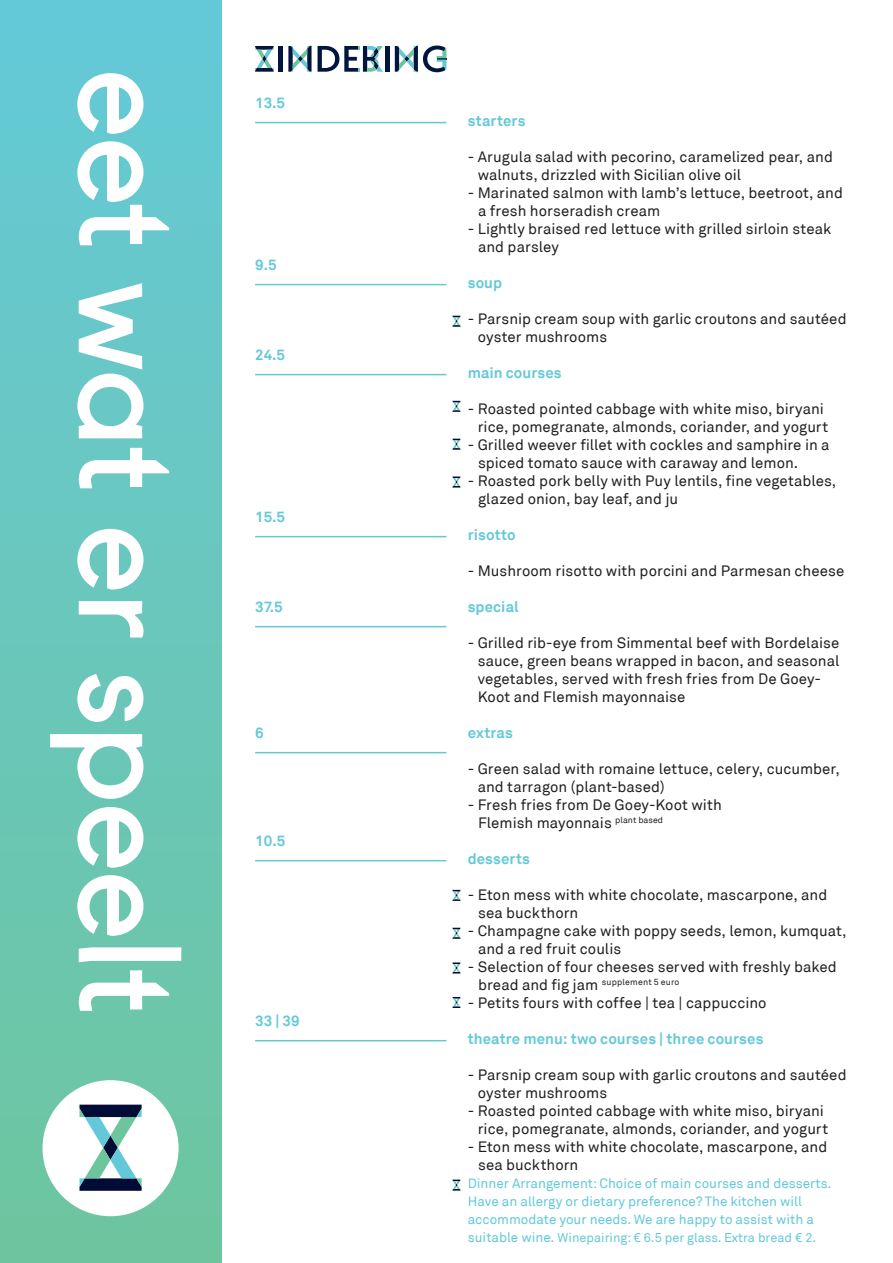
<style>
.page{position:relative;width:893px;height:1263px;background:#fff}
.page>*{position:absolute;margin:0;border:0;box-sizing:border-box;transform-origin:0 0}
.Eet_wat_er_speelt{font:135px "Fugue";color:#fff}
.Gerecht_omschrijving{font:15px/18px "Akkurat";color:#231f20}
.Gerechtnaam{font:700 15px "Akkurat";letter-spacing:.005em;color:#63c9d8}
.Prijs{font:700 15px "Akkurat";color:#63c9d8}
.Allergie_of_dieeetwens{font:13.5px/18px "Akkurat";color:#63c9d8}
.Allergie_of_dieeetwens-2{font:12.75px "Akkurat";color:#63c9d8}
.Gerecht_omschrijving-2{font:8.7px "Akkurat";letter-spacing:.02em;color:#231f20}
.s1{font-size:15px}
.s2{font-size:13.5px}
</style>
<div class="page">
<div style="left:0;top:0;width:221px;height:1263px;background:linear-gradient(to bottom,#64c9d8,#6ec59f)"></div>
<hr style="left:279px;top:46px;width:4px;height:26px;background:#001640">
<hr style="left:385px;top:46px;width:4px;height:26px;background:#001640">
<svg style="left:255px;top:46px;width:19px;height:26px"></svg>
<svg style="left:288px;top:45px;width:24px;height:28px"></svg>
<svg style="left:318px;top:46px;width:65px;height:26px"></svg>
<svg style="left:395px;top:45px;width:51px;height:28px"></svg>
<div style="left:43px;top:1080px;width:136px;height:136px;background:#fff;border-radius:50%"></div>
<svg style="left:79px;top:1104px;width:63px;height:87px"></svg>
<svg style="left:452px;top:889px;width:9px;height:12px"></svg>
<svg style="left:452px;top:927px;width:9px;height:12px"></svg>
<svg style="left:452px;top:962px;width:9px;height:12px"></svg>
<svg style="left:452px;top:997px;width:9px;height:11px"></svg>
<svg style="left:452px;top:400px;width:9px;height:12px"></svg>
<svg style="left:452px;top:438px;width:9px;height:12px"></svg>
<svg style="left:452px;top:476px;width:9px;height:12px"></svg>
<svg style="left:452px;top:315px;width:9px;height:12px"></svg>
<svg style="left:452px;top:1179px;width:9px;height:12px"></svg>
<hr style="left:255px;top:122px;width:191px;height:1px;background:#63c9d8">
<hr style="left:255px;top:284px;width:191px;height:1px;background:#63c9d8">
<hr style="left:255px;top:374px;width:191px;height:1px;background:#63c9d8">
<hr style="left:255px;top:536px;width:191px;height:1px;background:#63c9d8">
<hr style="left:255px;top:626px;width:191px;height:1px;background:#63c9d8">
<hr style="left:255px;top:752px;width:191px;height:1px;background:#63c9d8">
<hr style="left:255px;top:860px;width:191px;height:1px;background:#63c9d8">
<hr style="left:255px;top:1040px;width:191px;height:1px;background:#63c9d8">
<p class="Eet_wat_er_speelt" style="left:234px;top:69px;width:947px;rotate:90deg">eet wat er speelt</p>
<p class="Prijs" style="left:255px;top:93px;width:32px">13.5</p>
<p class="Prijs" style="left:255px;top:255px;width:23px">9.5</p>
<p class="Prijs" style="left:255px;top:345px;width:32px">24.5</p>
<p class="Prijs" style="left:255px;top:507px;width:32px">15.5</p>
<p class="Prijs" style="left:255px;top:597px;width:29px">37.5</p>
<p class="Prijs" style="left:255px;top:723px;width:10px">6</p>
<p class="Prijs" style="left:255px;top:831px;width:32px">10.5</p>
<p class="Prijs" style="left:255px;top:1011px;width:46px">33 | 39</p>
<p class="Gerechtnaam" style="left:468px;top:111px;width:59px">starters</p>
<p class="Gerecht_omschrijving" style="left:478px;top:148px;width:357px;text-indent:-10px">- Arugula salad with pecorino, caramelized pear, and walnuts, drizzled with Sicilian olive oil</p>
<p class="Gerecht_omschrijving" style="left:468px;top:184px;width:377px">- Marinated salmon with lamb’s lettuce, beetroot, and</p>
<p class="Gerecht_omschrijving" style="left:478px;top:202px;width:184px">a fresh horseradish cream</p>
<p class="Gerecht_omschrijving" style="left:468px;top:220px;width:365px">- Lightly braised red lettuce with grilled sirloin steak</p>
<p class="Gerecht_omschrijving" style="left:478px;top:238px;width:82px">and parsley</p>
<p class="Gerechtnaam" style="left:468px;top:273px;width:36px">soup</p>
<p class="Gerecht_omschrijving" style="left:478px;top:310px;width:370px;text-indent:-10px">- Parsnip cream soup with garlic croutons and sautéed oyster mushrooms</p>
<p class="Gerechtnaam" style="left:468px;top:363px;width:96px">main courses</p>
<p class="Gerecht_omschrijving" style="left:468px;top:400px;width:362px;text-align:right">- Roasted pointed cabbage with white miso, biryani rice, pomegranate, almonds, coriander, and yogurt</p>
<p class="Gerecht_omschrijving" style="left:468px;top:436px;width:363px">- Grilled weever fillet with cockles and samphire in a</p>
<p class="Gerecht_omschrijving" style="left:478px;top:454px;width:322px">spiced tomato sauce with caraway and lemon.</p>
<p class="Gerecht_omschrijving" style="left:468px;top:472px;width:370px">- Roasted pork belly with Puy lentils, fine vegetables,</p>
<p class="Gerecht_omschrijving" style="left:478px;top:490px;width:202px">glazed onion, bay leaf, and ju</p>
<p class="Gerechtnaam" style="left:468px;top:525px;width:49px">risotto</p>
<p class="Gerecht_omschrijving" style="left:468px;top:562px;width:378px">- Mushroom risotto with porcini and Parmesan cheese</p>
<p class="Gerechtnaam" style="left:468px;top:597px;width:52px">special</p>
<p class="Gerecht_omschrijving" style="left:478px;top:634px;width:363px;text-indent:-10px">- Grilled rib-eye from Simmental beef with Bordelaise sauce, green beans wrapped in bacon, and seasonal vegetables, served with fresh fries from De Goey-Koot and Flemish mayonnaise</p>
<p class="Gerechtnaam" style="left:468px;top:723px;width:47px">extras</p>
<p class="Gerecht_omschrijving" style="left:478px;top:760px;width:364px;text-indent:-10px">- Green salad with romaine lettuce, celery, cucumber, and tarragon (plant-based)</p>
<p class="Gerecht_omschrijving" style="left:468px;top:796px;width:256px">- Fresh fries from De Goey-Koot with</p>
<p class="Gerecht_omschrijving" style="left:478px;top:814px;width:186px">Flemish mayonnais <sup>plant</sup> <sup>based</sup></p>
<p class="Gerechtnaam" style="left:468px;top:849px;width:64px">desserts</p>
<p class="Gerecht_omschrijving" style="left:468px;top:886px;width:361px">- Eton mess with white chocolate, mascarpone, and</p>
<p class="Gerecht_omschrijving" style="left:478px;top:904px;width:102px">sea buckthorn</p>
<p class="Gerecht_omschrijving" style="left:468px;top:922px;width:380px">- Champagne cake with poppy seeds, lemon, kumquat,</p>
<p class="Gerecht_omschrijving" style="left:478px;top:940px;width:145px">and a red fruit coulis</p>
<p class="Gerecht_omschrijving" style="left:468px;top:958px;width:371px">- Selection of four cheeses served with freshly baked</p>
<p class="Gerecht_omschrijving-2" style="left:478px;top:977px;width:203px"><span class="s1">bread and fig jam</span> supplement 5 euro</p>
<p class="Gerecht_omschrijving" style="left:468px;top:994px;width:300px">- Petits fours with coffee | tea | cappuccino</p>
<p class="Gerechtnaam" style="left:468px;top:1029px;width:297px">theatre menu: two courses | three courses</p>
<p class="Gerecht_omschrijving" style="left:478px;top:1066px;width:370px;text-indent:-10px">- Parsnip cream soup with garlic croutons and sautéed oyster mushrooms</p>
<p class="Gerecht_omschrijving" style="left:468px;top:1102px;width:362px;text-align:right">- Roasted pointed cabbage with white miso, biryani rice, pomegranate, almonds, coriander, and yogurt</p>
<p class="Gerecht_omschrijving" style="left:468px;top:1138px;width:361px">- Eton mess with white chocolate, mascarpone, and</p>
<p class="Gerecht_omschrijving" style="left:478px;top:1156px;width:102px">sea buckthorn</p>
<p class="Allergie_of_dieeetwens" style="left:468px;top:1175px;width:365px">Dinner Arrangement: Choice of main courses and desserts.<br>Have an allergy or dietary preference? The kitchen will accommodate your needs. We are happy to assist with a</p>
<p class="Allergie_of_dieeetwens-2" style="left:468px;top:1230px;width:350px"><span class="s2">suitable wine.</span> Winepairing: € 6.5 per glass. Extra bread € 2.</p>
</div>
